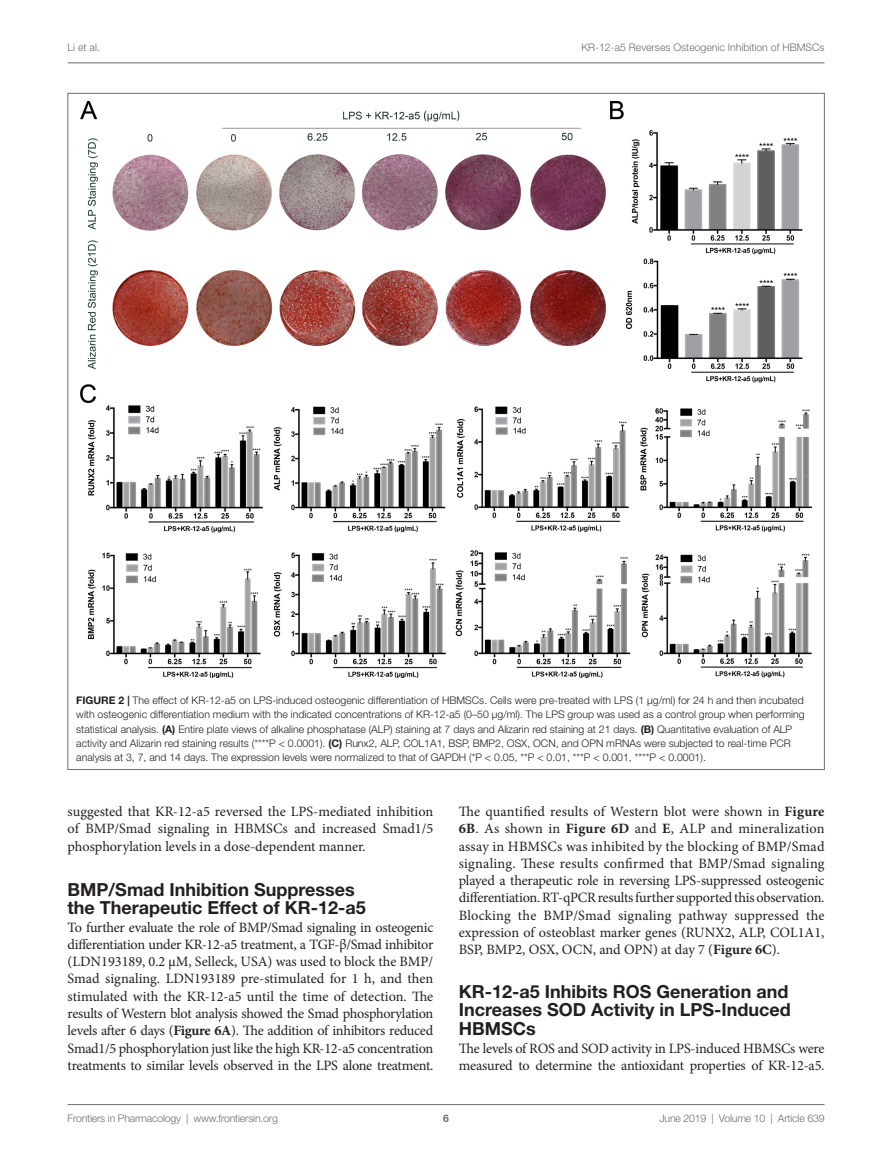
<style>
.page{position:relative;width:893px;height:1170px;background:#fff}
.page>*{position:absolute;margin:0;border:0;box-sizing:border-box;transform-origin:0 0}
._2{font:700 18px/18.8px "Helvetica Neue LT Std";color:#231f20}
.T1{font:14.25px/17.2px "Minion Pro";letter-spacing:-.015em;color:#231f20;text-align:justify}
.FC{font:300 10.5px/14.2px "Helvetica Neue LT Std";color:#231f20}
.t1{font:300 10.5px "Helvetica Neue LT Std";letter-spacing:-.015em;color:#6c6d70}
.t2{font:700 10.5px "Helvetica Neue LT Std";color:#6c6d70}
.s1{font-weight:700}
</style>
<div class="page">
<hr style="left:68px;top:63px;width:756px;height:1px;background:#6c6d70">
<hr style="left:68px;top:1104px;width:756px;height:1px;background:#6c6d70">
<img style="left:81px;top:102px;width:730px;height:575px">
<p class="t1" style="left:68px;top:41px;width:34px">Li et al.</p>
<p class="t1" style="left:581px;top:41px;width:245px">KR-12-a5 Reverses Osteogenic Inhibition of HBMSCs</p>
<p class="FC" style="left:76px;top:693px;width:730px"><span class="s1">FIGURE 2 |</span> The effect of KR-12-a5 on LPS-induced osteogenic differentiation of HBMSCs. Cells were pre-treated with LPS (1 μg/ml) for 24 h and then incubated with osteogenic differentiation medium with the indicated concentrations of KR-12-a5 (0–50 μg/ml). The LPS group was used as a control group when performing statistical analysis. <span class="s1">(A)</span> Entire plate views of alkaline phosphatase (ALP) staining at 7 days and Alizarin red staining at 21 days. <span class="s1">(B)</span> Quantitative evaluation of ALP activity and Alizarin red staining results (****P &lt; 0.0001). <span class="s1">(C)</span> Runx2, ALP, COL1A1, BSP, BMP2, OSX, OCN, and OPN mRNAs were subjected to real-time PCR analysis at 3, 7, and 14 days. The expression levels were normalized to that of GAPDH (*P &lt; 0.05, **P &lt; 0.01, ***P &lt; 0.001, ****P &lt; 0.0001).</p>
<p class="T1" style="left:68px;top:803px;width:367px">suggested that KR-12-a5 reversed the LPS-mediated inhibition of BMP/Smad signaling in HBMSCs and increased Smad1/5 phosphorylation levels in a dose-dependent manner.</p>
<p class="_2" style="left:68px;top:879px;width:300px">BMP/Smad Inhibition Suppresses the Therapeutic Effect of KR-12-a5</p>
<p class="T1" style="left:68px;top:918px;width:367px">To further evaluate the role of BMP/Smad signaling in osteogenic differentiation under KR-12-a5 treatment, a TGF-β/Smad inhibitor (LDN193189, 0.2 μM, Selleck, USA) was used to block the BMP/ Smad signaling. LDN193189 pre-stimulated for 1 h, and then stimulated with the KR-12-a5 until the time of detection. The results of Western blot analysis showed the Smad phosphorylation levels after 6 days (<span class="s1">Figure 6A</span>). The addition of inhibitors reduced Smad1/5 phosphorylation just like the high KR-12-a5 concentration treatments to similar levels observed in the LPS alone treatment.</p>
<p class="T1" style="left:459px;top:803px;width:367px">The quantified results of Western blot were shown in <span class="s1">Figure 6B</span>. As shown in <span class="s1">Figure 6D</span> and <span class="s1">E</span>, ALP and mineralization assay in HBMSCs was inhibited by the blocking of BMP/Smad signaling. These results confirmed that BMP/Smad signaling played a therapeutic role in reversing LPS-suppressed osteogenic differentiation. RT-qPCR results further supported this observation.<br>Blocking the BMP/Smad signaling pathway suppressed the expression of osteoblast marker genes (RUNX2, ALP, COL1A1, BSP, BMP2, OSX, OCN, and OPN) at day 7 (<span class="s1">Figure 6C</span>).</p>
<p class="_2" style="left:459px;top:981px;width:334px">KR-12-a5 Inhibits ROS Generation and<br>Increases SOD Activity in LPS-Induced<br>HBMSCs</p>
<p class="T1" style="left:459px;top:1039px;width:367px">The levels of ROS and SOD activity in LPS-induced HBMSCs were measured to determine the antioxidant properties of KR-12-a5.</p>
<p class="t1" style="left:68px;top:1111px;width:212px">Frontiers in Pharmacology | www.frontiersin.org</p>
<p class="t2" style="left:443px;top:1111px;width:7px">6</p>
<p class="t1" style="left:659px;top:1111px;width:166px">June 2019 | Volume 10 | Article 639</p>
</div>
